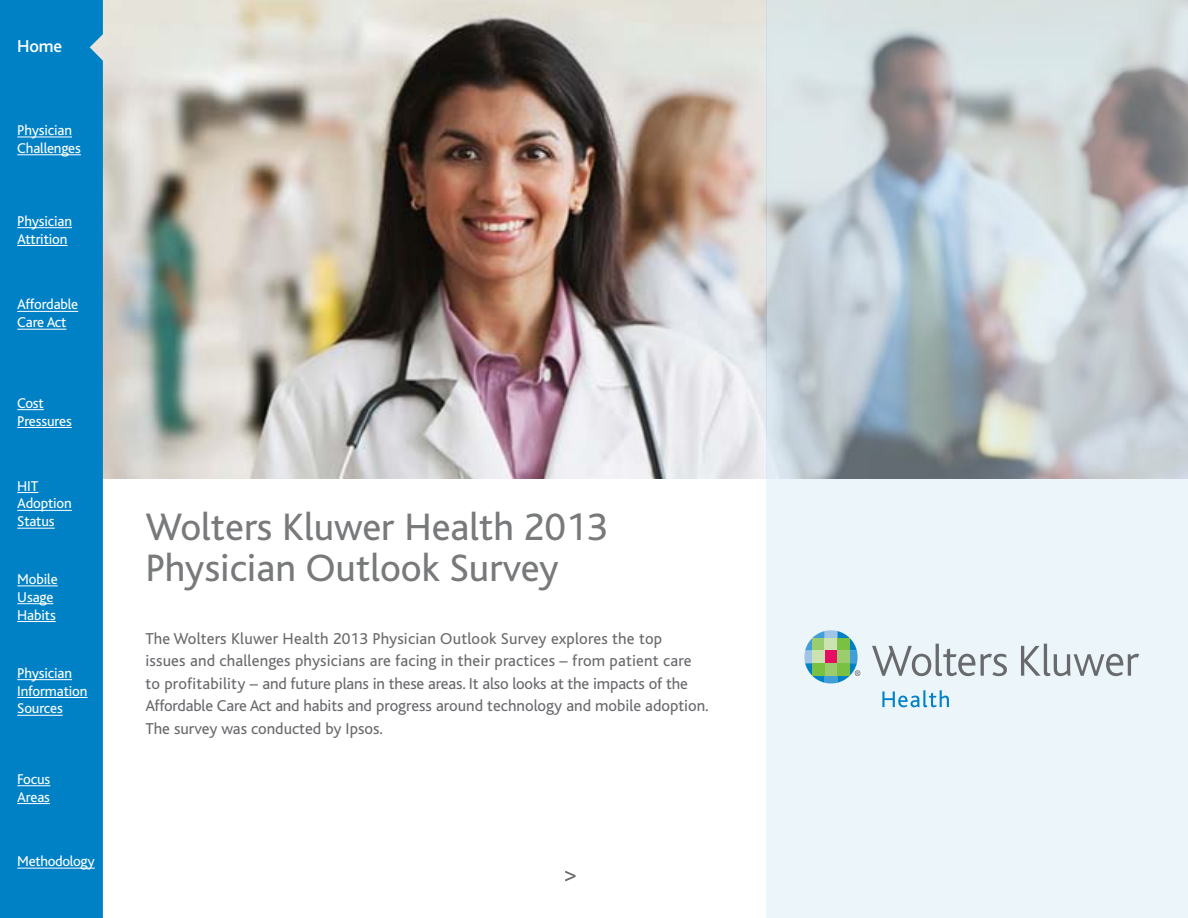
<style>
.page{position:relative;width:1188px;height:918px;background:#fff}
.page>*{position:absolute;margin:0;border:0;box-sizing:border-box;transform-origin:0 0}
.t1{font:40.05px/41.8px "Bliss";color:#77797b}
.t2{font:500 18px "Bliss";color:#fff}
.t3{font:16.5px/22.5px "Bliss";color:#696a6d}
.t4{font:14.85px/17.9px "Bliss";letter-spacing:-.01em;color:#fff}
</style>
<div class="page">
<img style="left:103px;top:0;width:664px;height:478px">
<div style="left:0;top:0;width:103px;height:918px;background:#0081c6"></div>
<hr style="left:17px;top:311px;width:61px;height:1px;background:#fff">
<hr style="left:17px;top:329px;width:49px;height:1px;background:#fff">
<svg style="left:17px;top:409px;width:27px;height:1px"></svg>
<hr style="left:17px;top:427px;width:55px;height:1px;background:#fff">
<hr style="left:17px;top:679px;width:55px;height:1px;background:#fff">
<hr style="left:17px;top:697px;width:71px;height:1px;background:#fff">
<hr style="left:17px;top:715px;width:46px;height:1px;background:#fff">
<hr style="left:17px;top:586px;width:41px;height:1px;background:#fff">
<hr style="left:17px;top:603px;width:36px;height:1px;background:#fff">
<hr style="left:17px;top:621px;width:39px;height:1px;background:#fff">
<hr style="left:17px;top:785px;width:33px;height:1px;background:#fff">
<hr style="left:17px;top:803px;width:33px;height:1px;background:#fff">
<hr style="left:17px;top:868px;width:78px;height:1px;background:#fff">
<hr style="left:17px;top:227px;width:55px;height:1px;background:#fff">
<hr style="left:17px;top:245px;width:51px;height:1px;background:#fff">
<svg style="left:17px;top:492px;width:21px;height:1px"></svg>
<hr style="left:17px;top:510px;width:55px;height:1px;background:#fff">
<hr style="left:17px;top:528px;width:38px;height:1px;background:#fff">
<hr style="left:17px;top:137px;width:55px;height:1px;background:#fff">
<hr style="left:17px;top:155px;width:64px;height:1px;background:#fff">
<svg style="left:767px;top:0;width:421px;height:918px;background:#d2dbe0"></svg>
<svg style="left:872px;top:644px;width:103px;height:32px;background:#c5ccd1"></svg>
<svg style="left:981px;top:654px;width:26px;height:22px"></svg>
<svg style="left:1021px;top:644px;width:118px;height:32px;background:#c8cfd4"></svg>
<svg style="left:882px;top:690px;width:67px;height:17px"></svg>
<svg style="left:804px;top:630px;width:56px;height:54px;background:#9bc1ac"></svg>
<svg style="left:565px;top:871px;width:11px;height:11px"></svg>
<p class="t2" style="left:17px;top:37px;width:46px">Home</p>
<p class="t4" style="left:17px;top:121px;width:65px">Physician<br>Challenges</p>
<p class="t4" style="left:17px;top:212px;width:56px">Physician<br>Attrition</p>
<p class="t4" style="left:17px;top:296px;width:63px">Affordable<br>Care Act</p>
<p class="t4" style="left:17px;top:394px;width:56px">Cost<br>Pressures</p>
<p class="t4" style="left:17px;top:477px;width:56px">HIT<br>Adoption<br>Status</p>
<p class="t4" style="left:17px;top:570px;width:42px">Mobile<br>Usage<br>Habits</p>
<p class="t4" style="left:17px;top:664px;width:72px">Physician<br>Information<br>Sources</p>
<p class="t4" style="left:17px;top:770px;width:35px">Focus<br>Areas</p>
<p class="t4" style="left:17px;top:853px;width:79px">Methodology</p>
<h1 class="t1" style="left:145px;top:506px;width:464px">Wolters Kluwer Health 2013<br>Physician Outlook Survey</h1>
<p class="t3" style="left:145px;top:627px;width:565px">The Wolters Kluwer Health 2013 Physician Outlook Survey explores the top<br>issues and challenges physicians are facing in their practices – from patient care to profitability – and future plans in these areas. It also looks at the impacts of the Affordable Care Act and habits and progress around technology and mobile adoption.<br>The survey was conducted by Ipsos.</p>
</div>
